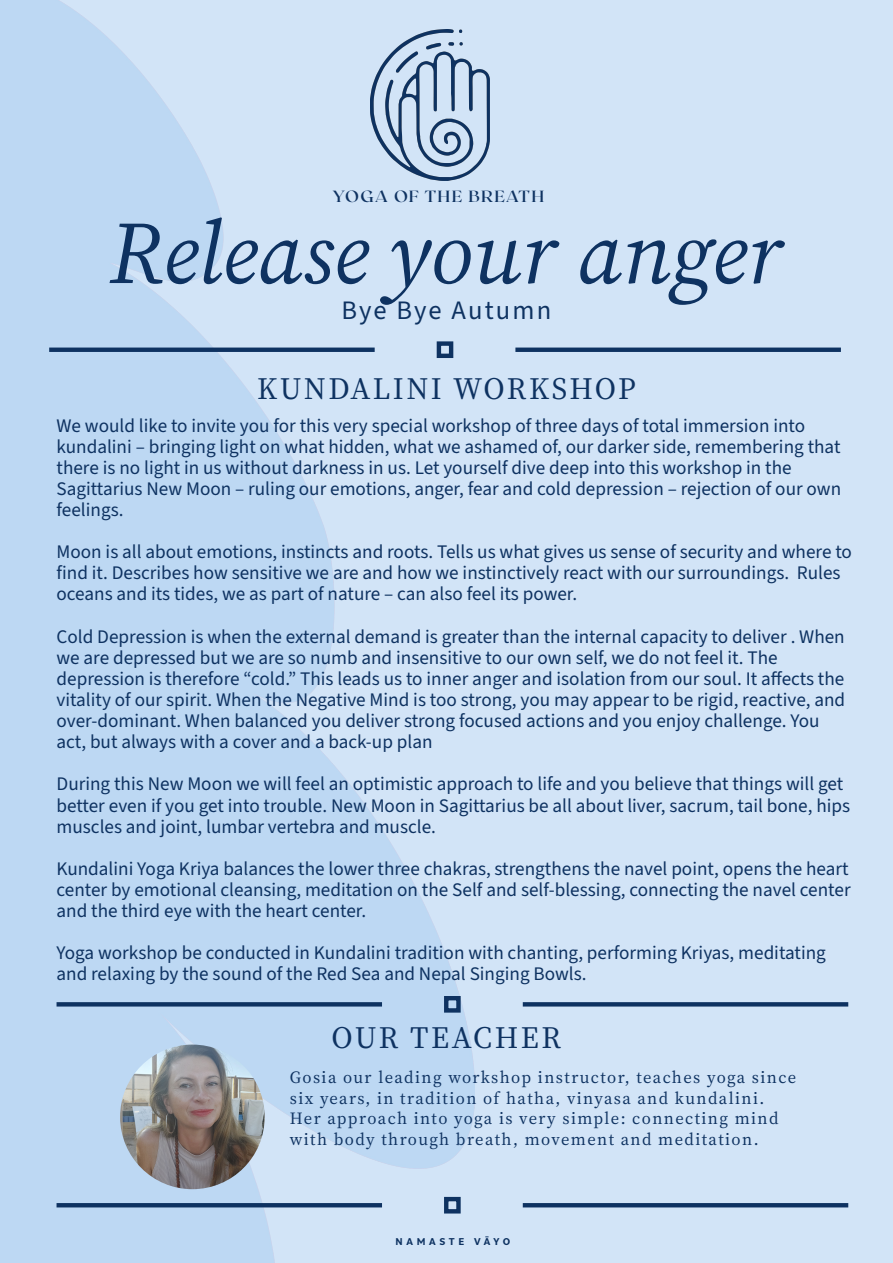
<style>
.page{position:relative;width:893px;height:1263px;background:#d2e4f7}
.page>*{position:absolute;margin:0;border:0;box-sizing:border-box;transform-origin:0 0}
.t1{font:italic 88.65px "Source Serif 4 Subhead";color:#0e3261}
.t2{font:31.05px "Source Serif 4 Subhead";letter-spacing:.075em;color:#0e3261}
.t3{font:26.55px "Source Sans 3";letter-spacing:.08em;color:#0e3261}
.t4{font:19.2px/21.1px "Source Sans 3";color:#0e3261}
.t5{font:17.1px/20.5px "Source Serif 4 Subhead";letter-spacing:.085em;color:#0e3261}
.t6{font:600 16.2px "Roxborough CF";letter-spacing:.085em;color:#0e3261}
.t7{font:700 10.5px "Bilo";letter-spacing:.35em;color:#0e3261}
</style>
<div class="page">
<img style="left:0;top:0;width:474px;height:1263px">
<div style="left:437px;top:341px;width:16px;height:17px;border:4px solid #0e3261"></div>
<div style="left:515px;top:347px;width:326px;height:5px;background:#0e3261"></div>
<div style="left:49px;top:347px;width:326px;height:5px;background:#0e3261"></div>
<div style="left:444px;top:996px;width:17px;height:16px;border:4px solid #0e3261"></div>
<svg style="left:523px;top:1002px;width:325px;height:4px"></svg>
<svg style="left:57px;top:1002px;width:325px;height:4px"></svg>
<img style="left:120px;top:1044px;width:145px;height:145px;border-radius:72px">
<div style="left:444px;top:1196px;width:17px;height:17px;border:4px solid #0e3261"></div>
<hr style="left:523px;top:1203px;width:325px;height:4px;background:#0e3261">
<hr style="left:57px;top:1203px;width:325px;height:4px;background:#0e3261">
<img style="left:371px;top:29px;width:119px;height:151px">
<p class="t6" style="left:332px;top:186px;width:213px">YOGA OF THE BREATH</p>
<h1 class="t1" style="left:110px;top:195px;width:675px">Release your anger</h1>
<h3 class="t3" style="left:341px;top:294px;width:211px">Bye Bye Autumn</h3>
<h2 class="t2" style="left:257px;top:368px;width:380px">KUNDALINI WORKSHOP</h2>
<p class="t4" style="left:57px;top:414px;width:786px">We would like to invite you for this very special workshop of three days of total immersion into kundalini – bringing light on what hidden, what we ashamed of, our darker side, remembering that there is no light in us without darkness in us. Let yourself dive deep into this workshop in the Sagittarius New Moon – ruling our emotions, anger, fear and cold depression – rejection of our own feelings.</p>
<p class="t4" style="left:57px;top:541px;width:797px">Moon is all about emotions, instincts and roots. Tells us what gives us sense of security and where to find it. Describes how sensitive we are and how we instinctively react with our surroundings. Rules oceans and its tides, we as part of nature – can also feel its power.</p>
<p class="t4" style="left:57px;top:625px;width:790px">Cold Depression is when the external demand is greater than the internal capacity to deliver . When we are depressed but we are so numb and insensitive to our own self, we do not feel it. The depression is therefore “cold.” This leads us to inner anger and isolation from our soul. It affects the vitality of our spirit. When the Negative Mind is too strong, you may appear to be rigid, reactive, and over-dominant. When balanced you deliver strong focused actions and you enjoy challenge. You act, but always with a cover and a back-up plan</p>
<p class="t4" style="left:57px;top:773px;width:795px">During this New Moon we will feel an optimistic approach to life and you believe that things will get better even if you get into trouble. New Moon in Sagittarius be all about liver, sacrum, tail bone, hips muscles and joint, lumbar vertebra and muscle.</p>
<p class="t4" style="left:57px;top:858px;width:795px;text-align:justify">Kundalini Yoga Kriya balances the lower three chakras, strengthens the navel point, opens the heart center by emotional cleansing, meditation on the Self and self-blessing, connecting the navel center and the third eye with the heart center.</p>
<p class="t4" style="left:57px;top:942px;width:771px">Yoga workshop be conducted in Kundalini tradition with chanting, performing Kriyas, meditating and relaxing by the sound of the Red Sea and Nepal Singing Bowls.</p>
<h2 class="t2" style="left:332px;top:1017px;width:231px">OUR TEACHER</h2>
<p class="t5" style="left:290px;top:1067px;width:508px">Gosia our leading workshop instructor, teaches yoga since six years, in tradition of hatha, vinyasa and kundalini.<br>Her approach into yoga is very simple: connecting mind with body through breath, movement and meditation.</p>
<p class="t7" style="left:396px;top:1233px;width:116px">NAMASTE VĀYO</p>
</div>
